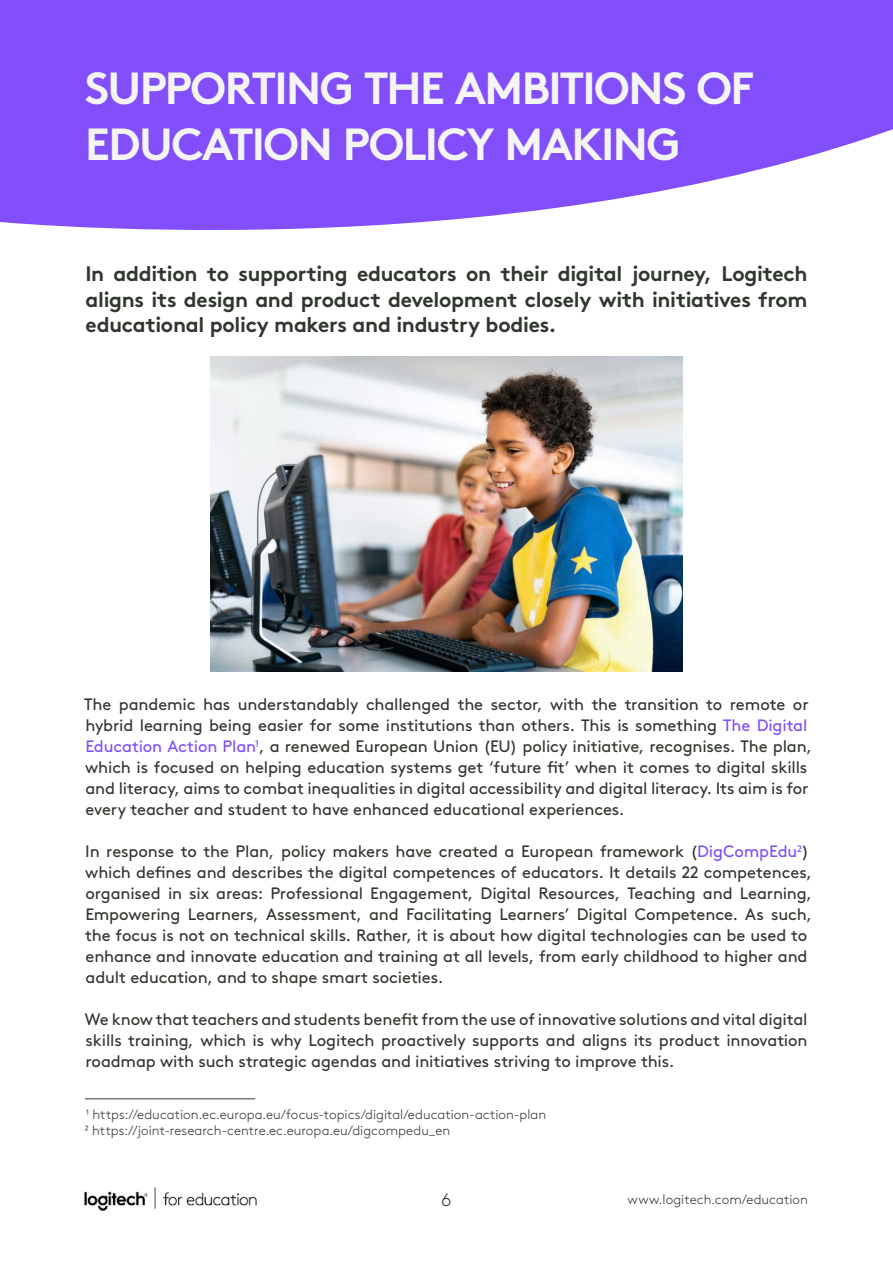
<style>
.page{position:relative;width:893px;height:1263px;background:#fff}
.page>*{position:absolute;margin:0;border:0;box-sizing:border-box;transform-origin:0 0}
.t1{font:700 45px/55.5px "Brown Pro";letter-spacing:-.035em;color:#f4f4f4}
.t2{font:700 21px/25.5px "Brown Pro";letter-spacing:-.015em;color:#30372e;text-align:justify}
.t3{font:300 18px "Brown Pro";color:#30372e}
.t4{font:16.5px/21px "Brown Pro";letter-spacing:-.01em;color:#30372e}
.t5{font:300 13.5px/16.5px "Brown Pro";letter-spacing:.005em;color:#30372e}
.s1{color:#814efa}
</style>
<div class="page">
<img style="left:83px;top:1187px;width:174px;height:25px">
<svg style="left:0;top:0;width:893px;height:230px;background:#8e60fa"></svg>
<hr style="left:85px;top:1098px;width:170px;height:1px;background:#2f3132">
<img style="left:210px;top:356px;width:473px;height:316px">
<h1 class="t1" style="left:85px;top:56px;width:670px">SUPPORTING THE AMBITIONS OF<br>EDUCATION POLICY MAKING</h1>
<p class="t2" style="left:85px;top:259px;width:724px">In addition to supporting educators on their digital journey, Logitech aligns its design and product development closely with initiatives from educational policy makers and industry bodies.</p>
<p class="t4" style="left:84px;top:693px;width:729px">The pandemic has understandably challenged the sector, with the transition to remote or hybrid learning being easier for some institutions than others. This is something <span class="s1">The Digital Education Action Plan</span><sup>1</sup>, a renewed European Union (EU) policy initiative, recognises. The plan, which is focused on helping education systems get ‘future fit’ when it comes to digital skills and literacy, aims to combat inequalities in digital accessibility and digital literacy. Its aim is for every teacher and student to have enhanced educational experiences.</p>
<p class="t4" style="left:85px;top:840px;width:728px">In response to the Plan, policy makers have created a European framework (<span class="s1">DigCompEdu</span><sup>2</sup>) which defines and describes the digital competences of educators. It details 22 competences, organised in six areas: Professional Engagement, Digital Resources, Teaching and Learning, Empowering Learners, Assessment, and Facilitating Learners’ Digital Competence. As such, the focus is not on technical skills. Rather, it is about how digital technologies can be used to enhance and innovate education and training at all levels, from early childhood to higher and adult education, and to shape smart societies.</p>
<p class="t4" style="left:85px;top:1008px;width:724px;text-align:justify">We know that teachers and students benefit from the use of innovative solutions and vital digital skills training, which is why Logitech proactively supports and aligns its product innovation roadmap with such strategic agendas and initiatives striving to improve this.</p>
<p class="t5" style="left:85px;top:1105px;width:463px">1 https://education.ec.europa.eu/focus-topics/digital/education-action-plan<br>2 https://joint-research-centre.ec.europa.eu/digcompedu_en</p>
<p class="t3" style="left:441px;top:1186px;width:12px">6</p>
<p class="t5" style="left:628px;top:1190px;width:182px">www.logitech.com/education</p>
</div>
